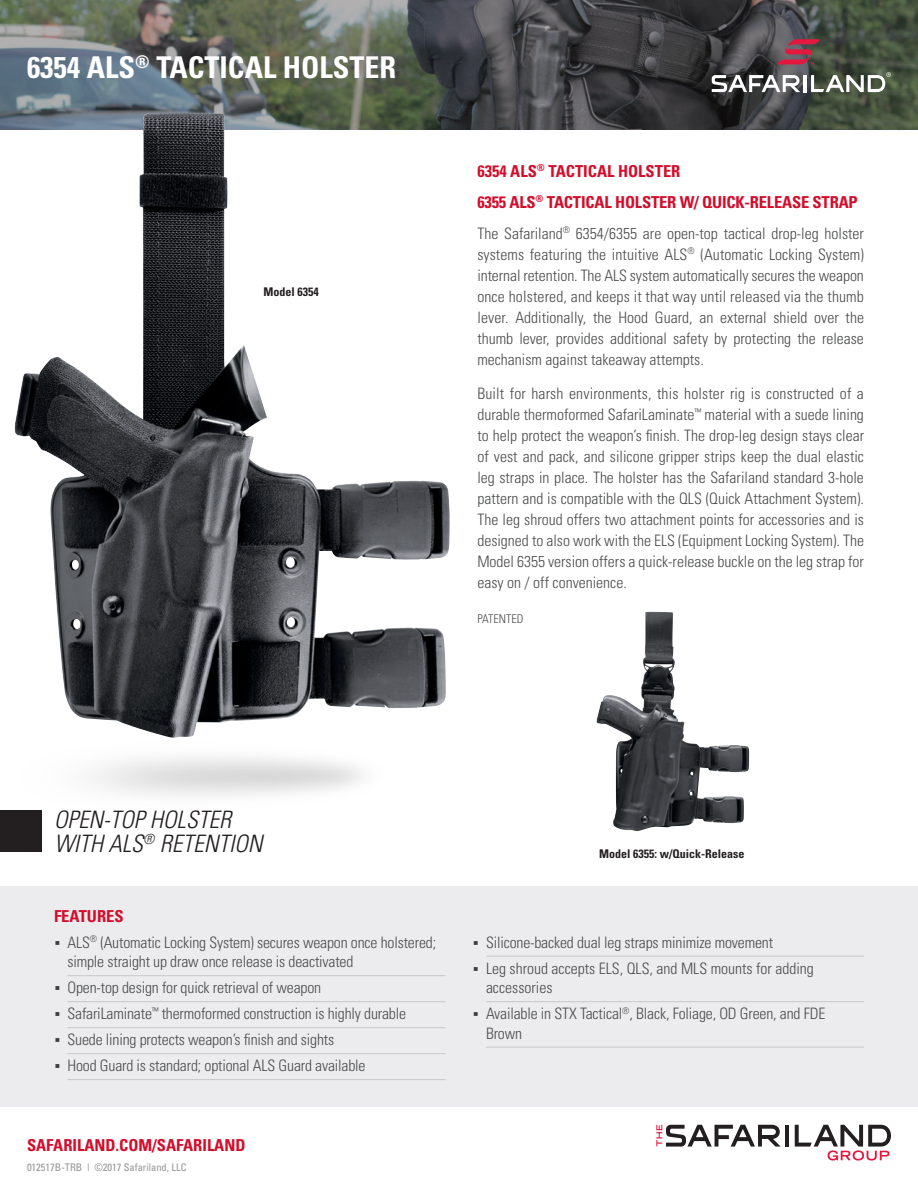
<style>
.page{position:relative;width:918px;height:1188px;background:#fff}
.page>*{position:absolute;margin:0;border:0;box-sizing:border-box;transform-origin:0 0}
.t1{font:700 condensed 30px "Univers";color:#fff}
.t2{font:italic 300 condensed 24px "Univers";color:#231f20}
.Sub_head{font:700 condensed 16.5px "Univers";color:#d30d2b}
.copy{font:300 condensed 15.75px/21px "Univers";letter-spacing:-.01em;color:#4b4c4d}
.t3{font:700 condensed 12px "Univers";color:#231f20}
.copy-2{font:300 condensed 12px "Univers";color:#4b4c4d}
.t4{font:condensed 10.5px "Univers";color:#939598}
</style>
<div class="page">
<hr style="left:785px;top:1125px;width:4px;height:22px;background:#231f20">
<svg style="left:795px;top:1125px;width:96px;height:36px"></svg>
<svg style="left:656px;top:1125px;width:125px;height:22px"></svg>
<div style="left:0;top:887px;width:918px;height:220px;background:#ececee"></div>
<hr style="left:68px;top:975px;width:378px;height:1px;background:#c7c8ca">
<hr style="left:68px;top:1001px;width:378px;height:1px;background:#c7c8ca">
<hr style="left:68px;top:1027px;width:378px;height:1px;background:#c7c8ca">
<hr style="left:68px;top:1053px;width:378px;height:1px;background:#c7c8ca">
<hr style="left:68px;top:1079px;width:378px;height:1px;background:#c7c8ca">
<hr style="left:486px;top:956px;width:378px;height:1px;background:#c7c8ca">
<hr style="left:486px;top:1001px;width:378px;height:1px;background:#c7c8ca">
<hr style="left:486px;top:1047px;width:378px;height:1px;background:#c7c8ca">
<img style="left:0;top:0;width:918px;height:130px">
<div style="left:0;top:810px;width:42px;height:42px;background:#231f20"></div>
<img style="left:15px;top:113px;width:431px;height:625px">
<img style="left:597px;top:612px;width:147px;height:219px">
<hr style="left:803px;top:75px;width:4px;height:17px;background:#fff">
<svg style="left:712px;top:75px;width:88px;height:17px"></svg>
<svg style="left:811px;top:72px;width:80px;height:20px"></svg>
<svg style="left:777px;top:39px;width:43px;height:25px"></svg>
<p class="t1" style="left:27px;top:49px;width:371px">6354 ALS<sup>®</sup> TACTICAL HOLSTER</p>
<p class="t3" style="left:264px;top:284px;width:57px">Model 6354</p>
<p class="Sub_head" style="left:477px;top:161px;width:205px">6354 ALS<sup>®</sup> TACTICAL HOLSTER</p>
<p class="Sub_head" style="left:477px;top:192px;width:382px">6355 ALS<sup>®</sup> TACTICAL HOLSTER W/ QUICK-RELEASE STRAP</p>
<p class="copy" style="left:477px;top:222px;width:388px;text-align:justify">The Safariland<sup>®</sup> 6354/6355 are open-top tactical drop-leg holster systems featuring the intuitive ALS<sup>®</sup> (Automatic Locking System) internal retention. The ALS system automatically secures the weapon once holstered, and keeps it that way until released via the thumb lever. Additionally, the Hood Guard, an external shield over the thumb lever, provides additional safety by protecting the release mechanism against takeaway attempts.</p>
<p class="copy" style="left:477px;top:383px;width:388px;text-align:justify">Built for harsh environments, this holster rig is constructed of a durable thermoformed SafariLaminate<sup>™</sup> material with a suede lining to help protect the weapon’s finish. The drop-leg design stays clear of vest and pack, and silicone gripper strips keep the dual elastic leg straps in place. The holster has the Safariland standard 3-hole pattern and is compatible with the QLS (Quick Attachment System).<br>The leg shroud offers two attachment points for accessories and is designed to also work with the ELS (Equipment Locking System). The Model 6355 version offers a quick-release buckle on the leg strap for easy on / off convenience.</p>
<p class="copy-2" style="left:477px;top:611px;width:48px">PATENTED</p>
<p class="t2" style="left:54px;top:805px;width:179px">OPEN-TOP HOLSTER</p>
<p class="t2" style="left:54px;top:829px;width:210px">WITH ALS<sup>®</sup> RETENTION</p>
<p class="Sub_head" style="left:54px;top:906px;width:71px">FEATURES</p>
<p class="copy" style="left:68px;top:932px;width:370px;line-height:19.5px">ALS<sup>®</sup> (Automatic Locking System) secures weapon once holstered; simple straight up draw once release is deactivated</p>
<p class="copy" style="left:68px;top:977px;width:255px">Open-top design for quick retrieval of weapon</p>
<p class="copy" style="left:68px;top:1003px;width:340px">SafariLaminate<sup>™</sup> thermoformed construction is highly durable</p>
<p class="copy" style="left:68px;top:1029px;width:268px">Suede lining protects weapon’s finish and sights</p>
<p class="copy" style="left:68px;top:1055px;width:300px">Hood Guard is standard; optional ALS Guard available</p>
<p class="Sub_head" style="left:27px;top:1135px;width:220px">SAFARILAND.COM/SAFARILAND</p>
<p class="t4" style="left:27px;top:1160px;width:161px">012517B-TRB | ©2017 Safariland, LLC</p>
<p class="t3" style="left:599px;top:846px;width:147px">Model 6355: w/Quick-Release</p>
<p class="copy" style="left:486px;top:931px;width:289px">Silicone-backed dual leg straps minimize movement</p>
<p class="copy" style="left:486px;top:958px;width:329px;line-height:19.5px">Leg shroud accepts ELS, QLS, and MLS mounts for adding accessories</p>
<p class="copy" style="left:486px;top:1004px;width:341px;line-height:19.5px">Available in STX Tactical<sup>®</sup>, Black, Foliage, OD Green, and FDE<br>Brown</p>
</div>
